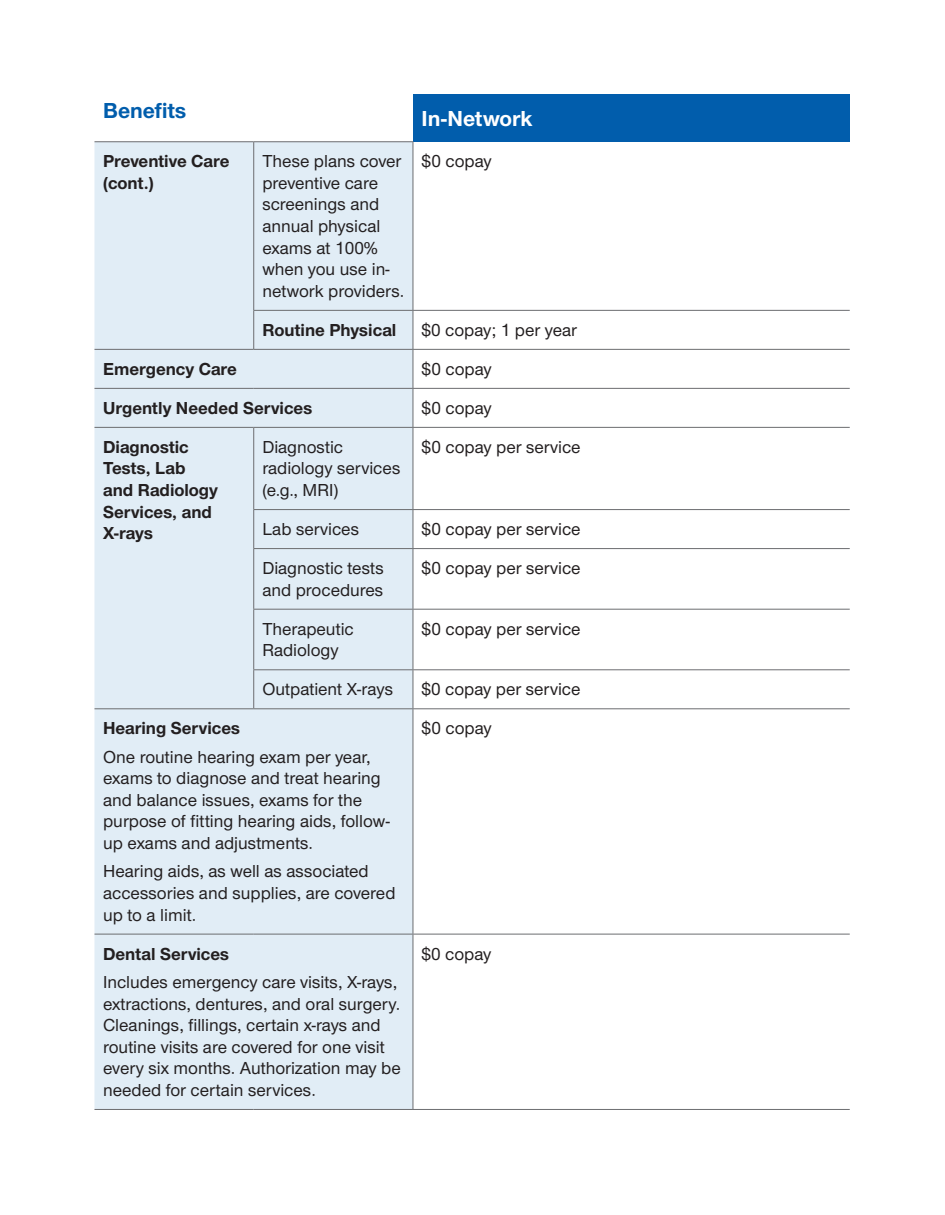
<style>
.page{position:relative;width:945px;height:1215px;background:#fff}
.page>*{position:absolute;margin:0;border:0;box-sizing:border-box;transform-origin:0 0}
.t1{font:700 22.5px "UHC Sans";color:#fff}
.t2{font:700 22.5px "UHC Sans";color:#015dac}
.t3{font:500 18px/21.6px "UHC Sans";color:#231f20}
.t4{font:700 18px/21.6px "UHC Sans";color:#231f20}
</style>
<div class="page">
<div style="left:413px;top:94px;width:437px;height:48px;background:#015dac"></div>
<div style="left:94px;top:142px;width:319px;height:967px;background:#e1edf6"></div>
<hr style="left:253px;top:142px;width:1px;height:168px;background:#6c6d70">
<hr style="left:413px;top:142px;width:1px;height:168px;background:#6c6d70">
<hr style="left:253px;top:310px;width:160px;height:1px;background:#6c6d70">
<hr style="left:253px;top:311px;width:1px;height:38px;background:#6c6d70">
<hr style="left:413px;top:310px;width:437px;height:1px;background:#6c6d70">
<hr style="left:413px;top:311px;width:1px;height:38px;background:#6c6d70">
<hr style="left:94px;top:349px;width:160px;height:1px;background:#6c6d70">
<hr style="left:254px;top:349px;width:159px;height:1px;background:#6c6d70">
<hr style="left:413px;top:349px;width:437px;height:1px;background:#6c6d70">
<hr style="left:413px;top:350px;width:1px;height:38px;background:#6c6d70">
<hr style="left:94px;top:388px;width:160px;height:1px;background:#6c6d70">
<hr style="left:254px;top:388px;width:159px;height:1px;background:#6c6d70">
<hr style="left:413px;top:388px;width:437px;height:1px;background:#6c6d70">
<hr style="left:413px;top:389px;width:1px;height:38px;background:#6c6d70">
<hr style="left:94px;top:427px;width:160px;height:1px;background:#6c6d70">
<hr style="left:254px;top:427px;width:159px;height:1px;background:#6c6d70">
<hr style="left:253px;top:428px;width:1px;height:81px;background:#6c6d70">
<hr style="left:413px;top:427px;width:437px;height:1px;background:#6c6d70">
<hr style="left:413px;top:428px;width:1px;height:81px;background:#6c6d70">
<hr style="left:253px;top:509px;width:160px;height:1px;background:#6c6d70">
<hr style="left:253px;top:510px;width:1px;height:38px;background:#6c6d70">
<hr style="left:413px;top:509px;width:437px;height:1px;background:#6c6d70">
<hr style="left:413px;top:510px;width:1px;height:38px;background:#6c6d70">
<hr style="left:253px;top:548px;width:160px;height:1px;background:#6c6d70">
<hr style="left:253px;top:549px;width:1px;height:60px;background:#6c6d70">
<hr style="left:413px;top:548px;width:437px;height:1px;background:#6c6d70">
<hr style="left:413px;top:549px;width:1px;height:60px;background:#6c6d70">
<hr style="left:253px;top:609px;width:160px;height:1px;background:#6c6d70">
<hr style="left:253px;top:610px;width:1px;height:59px;background:#6c6d70">
<hr style="left:413px;top:609px;width:437px;height:1px;background:#6c6d70">
<hr style="left:413px;top:610px;width:1px;height:59px;background:#6c6d70">
<hr style="left:253px;top:669px;width:160px;height:1px;background:#6c6d70">
<hr style="left:253px;top:670px;width:1px;height:38px;background:#6c6d70">
<hr style="left:413px;top:669px;width:437px;height:1px;background:#6c6d70">
<hr style="left:413px;top:670px;width:1px;height:38px;background:#6c6d70">
<hr style="left:94px;top:708px;width:160px;height:1px;background:#6c6d70">
<hr style="left:254px;top:708px;width:159px;height:1px;background:#6c6d70">
<hr style="left:413px;top:708px;width:437px;height:1px;background:#6c6d70">
<hr style="left:413px;top:709px;width:1px;height:225px;background:#6c6d70">
<hr style="left:94px;top:934px;width:160px;height:1px;background:#6c6d70">
<hr style="left:254px;top:934px;width:159px;height:1px;background:#6c6d70">
<hr style="left:413px;top:934px;width:437px;height:1px;background:#6c6d70">
<hr style="left:413px;top:934px;width:1px;height:175px;background:#6c6d70">
<hr style="left:94px;top:1109px;width:160px;height:1px;background:#6c6d70">
<hr style="left:254px;top:1109px;width:159px;height:1px;background:#6c6d70">
<hr style="left:413px;top:1109px;width:437px;height:1px;background:#6c6d70">
<hr style="left:94px;top:141px;width:160px;height:1px;background:#6c6d70">
<hr style="left:254px;top:141px;width:159px;height:1px;background:#6c6d70">
<p class="t2" style="left:103px;top:96px;width:85px">Benefits</p>
<p class="t1" style="left:422px;top:103px;width:112px">In-Network</p>
<p class="t4" style="left:103px;top:150px;width:128px">Preventive Care (cont.)</p>
<p class="t3" style="left:262px;top:150px;width:143px">These plans cover preventive care screenings and annual physical exams at 100% when you use in&shy;network providers.</p>
<p class="t3" style="left:422px;top:150px;width:72px">$0 copay</p>
<p class="t4" style="left:262px;top:318px;width:135px">Routine Physical</p>
<p class="t3" style="left:422px;top:318px;width:157px">$0 copay; 1 per year</p>
<p class="t4" style="left:103px;top:357px;width:135px">Emergency Care</p>
<p class="t3" style="left:422px;top:357px;width:72px">$0 copay</p>
<p class="t4" style="left:103px;top:396px;width:211px">Urgently Needed Services</p>
<p class="t3" style="left:422px;top:396px;width:72px">$0 copay</p>
<p class="t4" style="left:103px;top:435px;width:116px">Diagnostic<br>Tests, Lab and Radiology<br>Services, and<br>X-rays</p>
<p class="t3" style="left:262px;top:435px;width:140px">Diagnostic radiology services (e.g., MRI)</p>
<p class="t3" style="left:422px;top:435px;width:161px">$0 copay per service</p>
<p class="t3" style="left:262px;top:518px;width:98px">Lab services</p>
<p class="t3" style="left:422px;top:518px;width:161px">$0 copay per service</p>
<p class="t3" style="left:262px;top:557px;width:123px">Diagnostic tests and procedures</p>
<p class="t3" style="left:422px;top:557px;width:161px">$0 copay per service</p>
<p class="t3" style="left:262px;top:617px;width:93px">Therapeutic<br>Radiology</p>
<p class="t3" style="left:422px;top:617px;width:161px">$0 copay per service</p>
<p class="t3" style="left:262px;top:678px;width:132px">Outpatient X-rays</p>
<p class="t3" style="left:422px;top:678px;width:160px">$0 copay per service</p>
<p class="t4" style="left:103px;top:717px;width:139px">Hearing Services</p>
<p class="t3" style="left:103px;top:745px;width:288px">One routine hearing exam per year, exams to diagnose and treat hearing and balance issues, exams for the purpose of fitting hearing aids, follow&shy;up exams and adjustments.</p>
<p class="t3" style="left:103px;top:860px;width:294px">Hearing aids, as well as associated accessories and supplies, are covered up to a limit.</p>
<p class="t4" style="left:103px;top:942px;width:128px">Dental Services</p>
<p class="t3" style="left:103px;top:970px;width:299px">Includes emergency care visits, X-rays, extractions, dentures, and oral surgery.<br>Cleanings, fillings, certain x-rays and routine visits are covered for one visit every six months. Authorization may be needed for certain services.</p>
<p class="t3" style="left:422px;top:717px;width:72px">$0 copay</p>
<p class="t3" style="left:422px;top:942px;width:71px">$0 copay</p>
</div>
